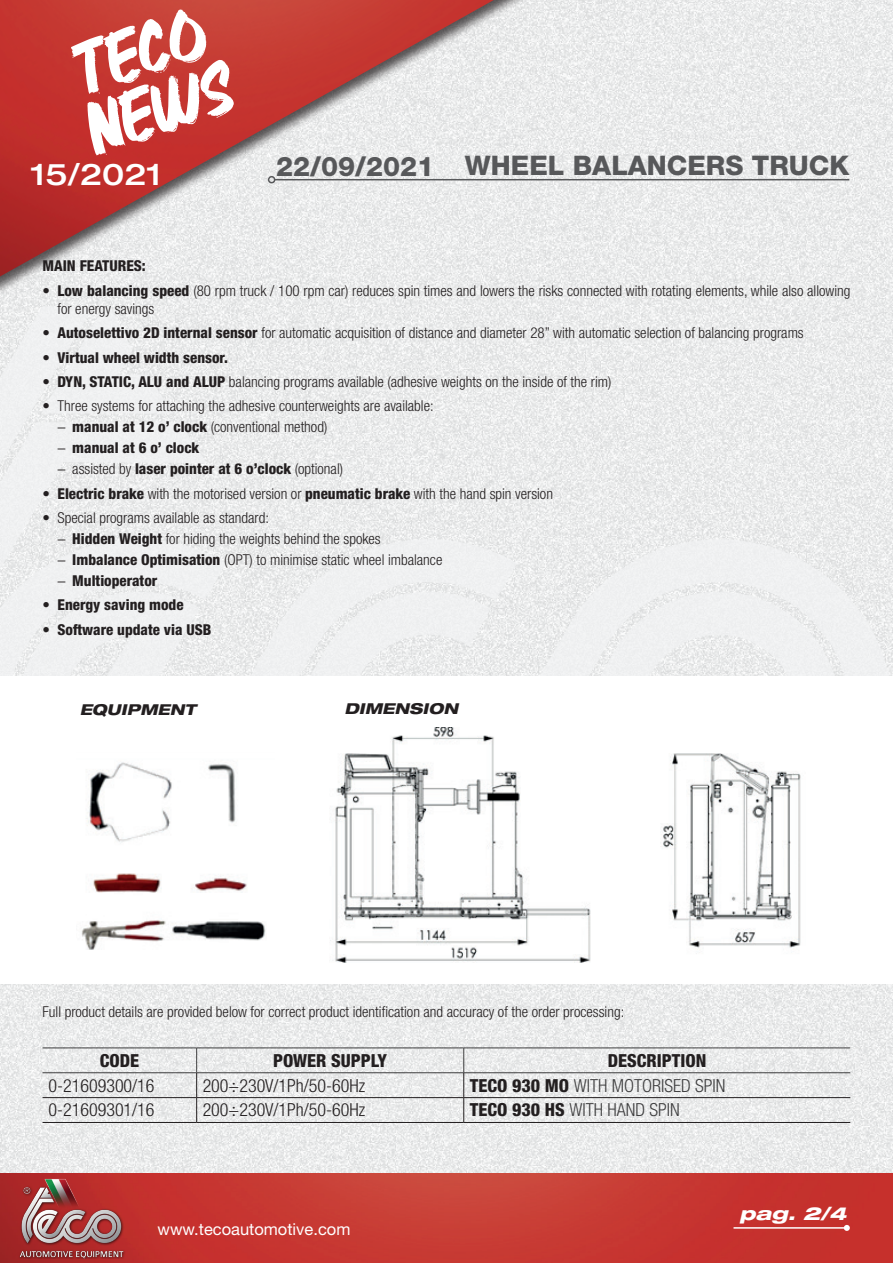
<style>
.page{position:relative;width:893px;height:1263px;background:#fff}
.page>*{position:absolute;margin:0;border:0;box-sizing:border-box;transform-origin:0 0}
.t1{font:500 expanded 30px "Helvetica Neue LT Std";color:#fff}
.t2{font:800 27px "Helvetica Neue LT Std";color:#57585a}
.t3{font:800 27px "Helvetica Neue LT Std";color:#57585a}
.t4{font:300 condensed 18px "Helvetica Neue LT Std";color:#231f20}
.t5{font:300 condensed 18px "Helvetica Neue LT Std";color:#3e3e3f}
.t6{font:800 condensed 18px "Helvetica Neue LT Std";color:#231f20}
.t7{font:italic 800 expanded 18px "Helvetica Neue LT Std";color:#fff;scale:1.09 1}
.t8{font:16.5px "Helvetica Neue LT Std";color:#fff}
.t9{font:300 condensed 15px/21px "Helvetica Neue LT Std";color:#231f20}
.t10{font:800 condensed 15px "Helvetica Neue LT Std";color:#231f20}
.t11{font:italic 800 expanded 15px "Helvetica Neue LT Std";color:#231f20}
.s1{font-weight:800}
.s2{font-family:"Myriad Pro";font-weight:400;font-stretch:normal}
.s3{font-weight:800;color:#231f20}
</style>
<div class="page">
<img style="left:0;top:984px;width:893px;height:189px">
<img style="left:0;top:1173px;width:893px;height:90px">
<img style="left:18px;top:1176px;width:155px;height:83px">
<hr style="left:733px;top:1227px;width:114px;height:2px;background:#fff">
<svg style="left:844px;top:1225px;width:6px;height:6px"></svg>
<svg style="left:0;top:415px;width:893px;height:261px;fill:#eeefef"></svg>
<div style="left:0;top:0;width:893px;height:415px;background:#231f20;opacity:.75"></div>
<img style="left:0;top:0;width:893px;height:401px">
<hr style="left:275px;top:179px;width:574px;height:1px;background:#57585a">
<div style="left:268px;top:176px;width:7px;height:7px;border:2px solid #57585a;border-radius:50%"></div>
<svg style="left:70px;top:9px;width:164px;height:146px"></svg>
<img style="left:81px;top:762px;width:185px;height:188px">
<img style="left:330px;top:727px;width:471px;height:236px">
<hr style="left:43px;top:1048px;width:154px;height:1px;background:#3e3e3f">
<hr style="left:197px;top:1048px;width:267px;height:1px;background:#3e3e3f">
<hr style="left:464px;top:1048px;width:386px;height:1px;background:#3e3e3f">
<hr style="left:43px;top:1072px;width:154px;height:1px;background:#3e3e3f">
<hr style="left:197px;top:1072px;width:267px;height:1px;background:#3e3e3f">
<hr style="left:464px;top:1072px;width:386px;height:1px;background:#3e3e3f">
<hr style="left:43px;top:1097px;width:154px;height:1px;background:#231f20">
<hr style="left:197px;top:1097px;width:267px;height:1px;background:#231f20">
<svg style="left:196px;top:1048px;width:1px;height:74px"></svg>
<hr style="left:464px;top:1097px;width:386px;height:1px;background:#231f20">
<svg style="left:463px;top:1048px;width:1px;height:74px"></svg>
<hr style="left:43px;top:1122px;width:154px;height:1px;background:#231f20">
<hr style="left:197px;top:1122px;width:267px;height:1px;background:#231f20">
<hr style="left:464px;top:1122px;width:386px;height:1px;background:#231f20">
<h1 class="t1" style="left:31px;top:155px;width:132px">15/2021</h1>
<h2 class="t3" style="left:276px;top:150px;width:160px">22/09/2021</h2>
<h2 class="t2" style="left:465px;top:149px;width:386px">WHEEL BALANCERS TRUCK</h2>
<p class="t10" style="left:43px;top:257px;width:105px">MAIN FEATURES:</p>
<p class="t9" style="left:58px;top:281px;width:794px;line-height:18px;text-indent:-15px"><span class="s1">• Low balancing speed</span> (80 rpm truck / 100 rpm car) reduces spin times and lowers the risks connected with rotating elements, while also allowing for energy savings</p>
<p class="t9" style="left:43px;top:322px;width:763px"><span class="s1">• Autoselettivo 2D internal sensor</span> for automatic acquisition of distance and diameter 28” with automatic selection of balancing programs</p>
<p class="t10" style="left:43px;top:348px;width:187px">• Virtual wheel width sensor.</p>
<p class="t9" style="left:43px;top:371px;width:570px"><span class="s1">• DYN, STATIC, ALU and ALUP</span> balancing programs available (adhesive weights on the inside of the rim)</p>
<p class="t9" style="left:57px;top:395px;width:378px;text-indent:-15px">• Three systems for attaching the adhesive counterweights are available: <span class="s2">−</span> <span class="s1">manual at 12 o’ clock</span> (conventional method)<br><span class="s2">−</span> <span class="s1">manual at 6 o’ clock<br></span><span class="s2">−</span> assisted by <span class="s1">laser pointer at 6 o’clock</span> (optional)</p>
<p class="t9" style="left:43px;top:483px;width:512px"><span class="s1">• Electric brake</span> with the motorised version or <span class="s1">pneumatic brake</span> with the hand spin version</p>
<p class="t9" style="left:57px;top:507px;width:387px;text-indent:-15px">• Special programs available as standard:<br><span class="s2">−</span> <span class="s1">Hidden Weight</span> for hiding the weights behind the spokes<br><span class="s2">−</span> <span class="s1">Imbalance Optimisation</span> (OPT) to minimise static wheel imbalance <span class="s2">−</span> <span class="s1">Multioperator</span></p>
<p class="t10" style="left:43px;top:596px;width:143px">• Energy saving mode</p>
<p class="t10" style="left:43px;top:620px;width:170px">• Software update via USB</p>
<p class="t11" style="left:80px;top:700px;width:118px">EQUIPMENT</p>
<p class="t11" style="left:344px;top:699px;width:115px">DIMENSION</p>
<p class="t9" style="left:43px;top:1001px;width:583px">Full product details are provided below for correct product identification and accuracy of the order processing:</p>
<p class="t6" style="left:100px;top:1049px;width:41px">CODE</p>
<p class="t6" style="left:273px;top:1049px;width:116px">POWER SUPPLY</p>
<p class="t6" style="left:608px;top:1049px;width:100px">DESCRIPTION</p>
<p class="t4" style="left:49px;top:1075px;width:108px">0-21609300/16</p>
<p class="t4" style="left:203px;top:1075px;width:164px">200÷230V/1Ph/50-60Hz</p>
<p class="t5" style="left:470px;top:1075px;width:257px"><span class="s3">TECO 930 MO</span> WITH MOTORISED SPIN</p>
<p class="t4" style="left:49px;top:1100px;width:108px">0-21609301/16</p>
<p class="t4" style="left:203px;top:1100px;width:164px">200÷230V/1Ph/50-60Hz</p>
<p class="t5" style="left:470px;top:1100px;width:211px"><span class="s3">TECO 930 HS</span> WITH HAND SPIN</p>
<p class="t8" style="left:158px;top:1219px;width:194px">www.tecoautomotive.com</p>
<p class="t7" style="left:740px;top:1202px;width:100px">pag. 2/4</p>
</div>
